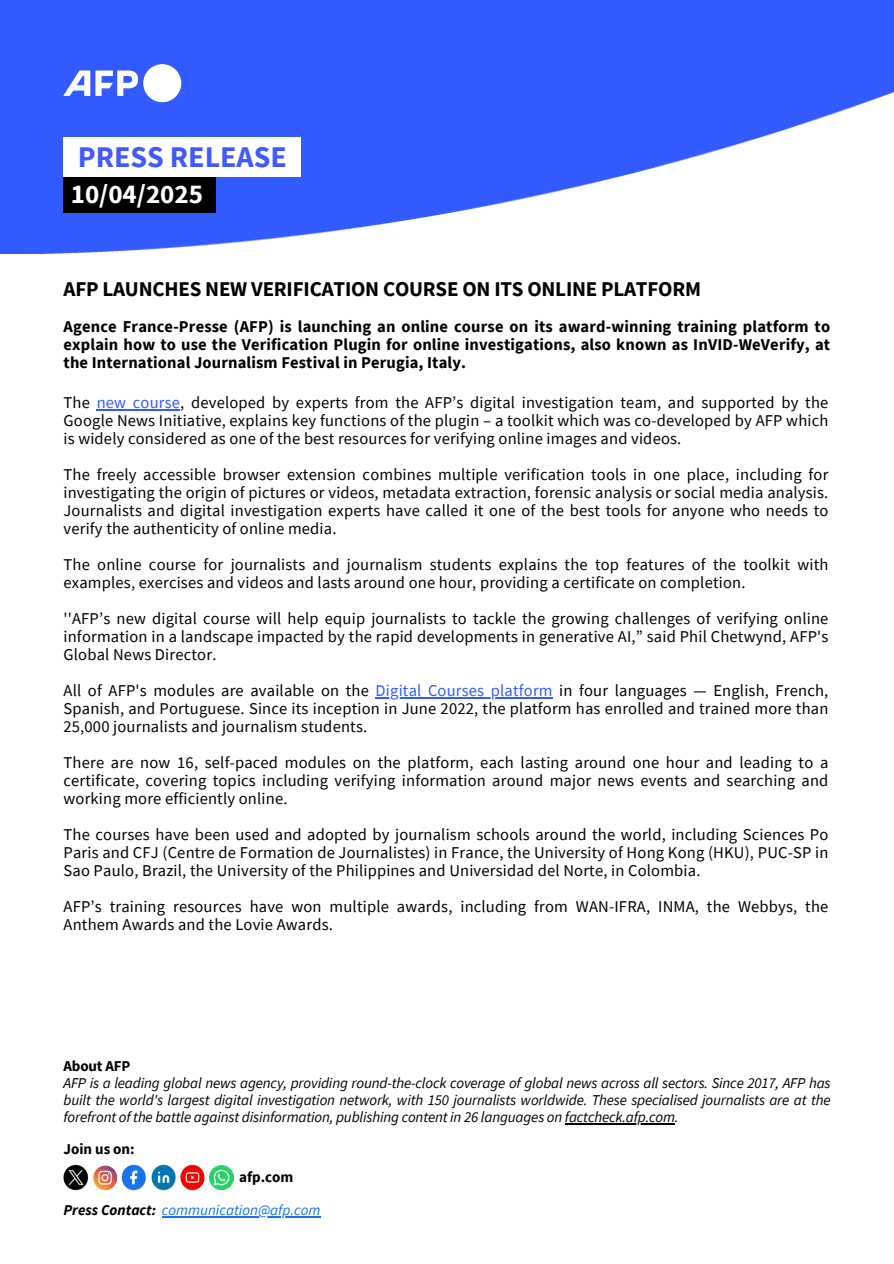
<style>
.page{position:relative;width:894px;height:1264px;background:#fff}
.page>*{position:absolute;margin:0;border:0;box-sizing:border-box;transform-origin:0 0}
.t1{font:700 30px "Source Sans Pro";color:#425afb}
.t2{font:700 27px "Source Sans Pro";color:#fff}
.t3{font:700 21px "Source Sans Pro";letter-spacing:-.01em;color:#000}
.t4{font:16.5px/18px "Source Sans Pro";letter-spacing:.01em;color:#000;text-align:justify}
.t5{font:700 16.5px/18px "Source Sans Pro";letter-spacing:.01em;color:#000;text-align:justify}
.t6{font:italic 15px/17px "Source Sans Pro";letter-spacing:-.01em;color:#000;text-align:justify}
.t7{font:italic 15px "Source Sans Pro";color:#1873ec}
.t8{font:700 15px "Source Sans Pro";color:#000}
.s1{color:#325aff}
.s2{font-weight:700;color:#000}
</style>
<div class="page">
<img style="left:0;top:0;width:893px;height:253px">
<div style="left:63px;top:175px;width:153px;height:37px;background:#000"></div>
<div style="left:64px;top:137px;width:237px;height:40px;background:#fff"></div>
<svg style="left:63px;top:64px;width:118px;height:38px"></svg>
<hr style="left:97px;top:409px;width:83px;height:1px;background:#325aff">
<hr style="left:375px;top:697px;width:177px;height:1px;background:#325aff">
<img style="left:63px;top:1164px;width:142px;height:27px">
<img style="left:209px;top:1165px;width:24px;height:24px">
<div style="left:91px;top:1162px;width:30px;height:31px;background:#fff;border-radius:50%"></div>
<svg style="left:93px;top:1164px;width:25px;height:26px"></svg>
<hr style="left:162px;top:1215px;width:138px;height:2px;background:#1873ec">
<hr style="left:300px;top:1215px;width:20px;height:2px;background:#1873ec">
<hr style="left:564px;top:1122px;width:110px;height:2px;background:#000">
<p class="t1" style="left:78px;top:137px;width:210px">PRESS RELEASE</p>
<p class="t2" style="left:71px;top:177px;width:134px">10/04/2025</p>
<p class="t3" style="left:63px;top:276px;width:639px">AFP LAUNCHES NEW VERIFICATION COURSE ON ITS ONLINE PLATFORM</p>
<p class="t5" style="left:63px;top:317px;width:768px">Agence France-Presse (AFP) is launching an online course on its award-winning training platform to explain how to use the Verification Plugin for online investigations, also known as InVID-WeVerify, at the International Journalism Festival in Perugia, Italy.</p>
<h1 class="t4" style="left:63px;top:393px;width:766px">The <span class="s1">new course</span>, developed by experts from the AFP’s digital investigation team, and supported by the Google News Initiative, explains key functions of the plugin – a toolkit which was co-developed by AFP which is widely considered as one of the best resources for verifying online images and videos.</h1>
<h3 class="t4" style="left:63px;top:465px;width:766px">The freely accessible browser extension combines multiple verification tools in one place, including for investigating the origin of pictures or videos, metadata extraction, forensic analysis or social media analysis.<br>Journalists and digital investigation experts have called it one of the best tools for anyone who needs to verify the authenticity of online media.</h3>
<p class="t4" style="left:63px;top:555px;width:766px">The online course for journalists and journalism students explains the top features of the toolkit with examples, exercises and videos and lasts around one hour, providing a certificate on completion.</p>
<p class="t4" style="left:63px;top:609px;width:766px">''AFP’s new digital course will help equip journalists to tackle the growing challenges of verifying online information in a landscape impacted by the rapid developments in generative AI,” said Phil Chetwynd, AFP's Global News Director.</p>
<p class="t4" style="left:63px;top:681px;width:766px">All of AFP's modules are available on the <span class="s1">Digital Courses platform</span> in four languages — English, French,</p>
<p class="t4" style="left:63px;top:699px;width:766px">Spanish, and Portuguese. Since its inception in June 2022, the platform has enrolled and trained more than<br>25,000 journalists and journalism students.</p>
<p class="t4" style="left:63px;top:753px;width:766px">There are now 16, self-paced modules on the platform, each lasting around one hour and leading to a certificate, covering topics including verifying information around major news events and searching and working more efficiently online.</p>
<p class="t4" style="left:63px;top:825px;width:766px">The courses have been used and adopted by journalism schools around the world, including Sciences Po Paris and CFJ (Centre de Formation de Journalistes) in France, the University of Hong Kong (HKU), PUC-SP in Sao Paulo, Brazil, the University of the Philippines and Universidad del Norte, in Colombia.</p>
<p class="t4" style="left:63px;top:897px;width:766px">AFP’s training resources have won multiple awards, including from WAN-IFRA, INMA, the Webbys, the<br>Anthem Awards and the Lovie Awards.</p>
<h4 class="t8" style="left:63px;top:1056px;width:68px">About AFP</h4>
<p class="t6" style="left:63px;top:1074px;width:768px">AFP is a leading global news agency, providing round-the-clock coverage of global news across all sectors. Since 2017, AFP has built the world's largest digital investigation network, with 150 journalists worldwide. These specialised journalists are at the forefront of the battle against disinformation, publishing content in 26 languages on factcheck.afp.com.</p>
<p class="t8" style="left:63px;top:1139px;width:73px">Join us on:</p>
<p class="t8" style="left:239px;top:1167px;width:56px">afp.com</p>
<p class="t7" style="left:63px;top:1200px;width:258px"><span class="s2">Press Contact:</span> communication@afp.com</p>
</div>
